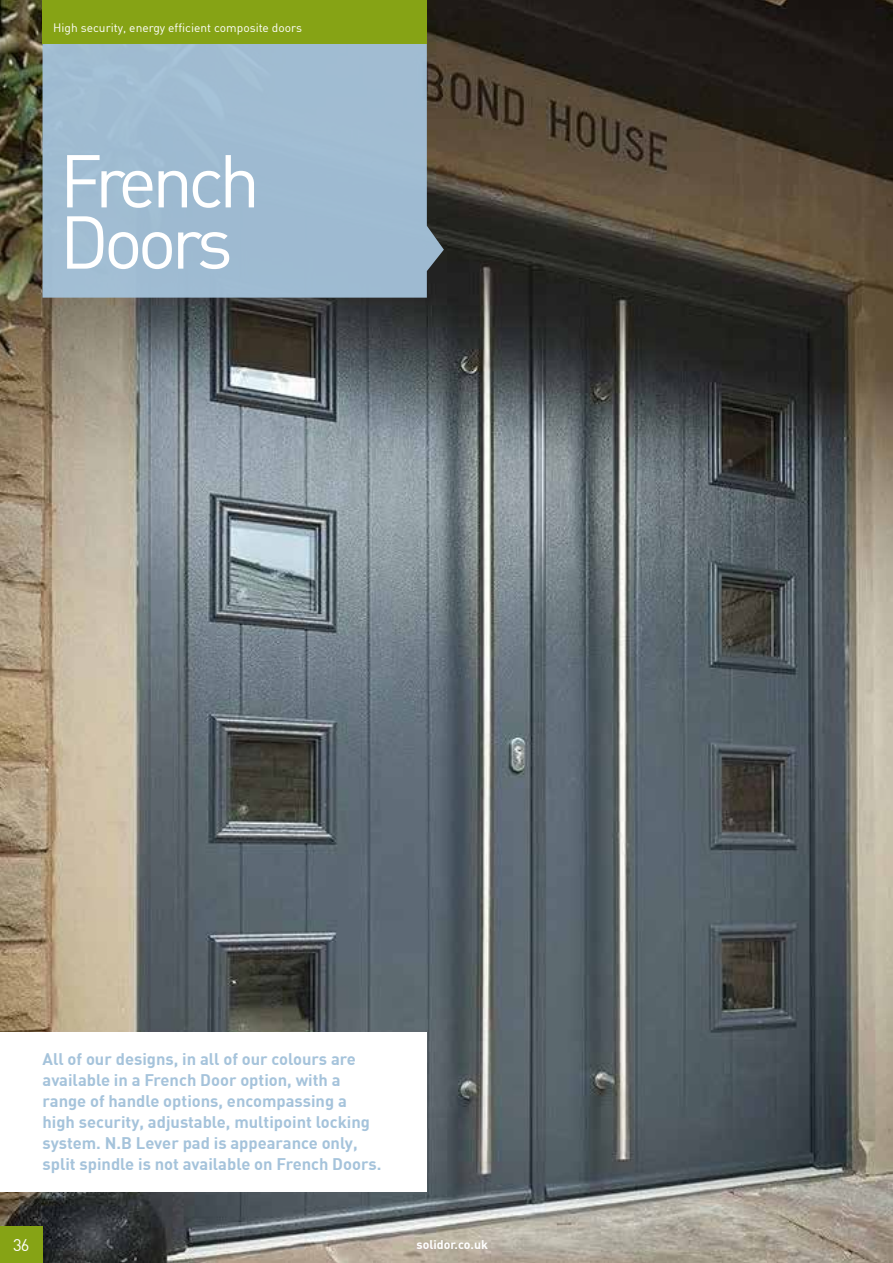
<style>
.page{position:relative;width:893px;height:1263px;background:#fff}
.page>*{position:absolute;margin:0;border:0;box-sizing:border-box;transform-origin:0 0}
.t1{font:73.5px/61.2px "DIN";letter-spacing:-.07em;color:#fff}
.t2{font:16.65px "DIN";color:#fff}
.t3{font:700 16.5px/21px "DIN";color:#a5c3db}
.t4{font:700 12.3px "DIN";color:#fff}
.t5{font:12px "DIN";color:#fff}
</style>
<div class="page">
<img style="left:0;top:0;width:893px;height:1263px">
<div style="left:0;top:1032px;width:427px;height:160px;background:#fff"></div>
<div style="left:0;top:1226px;width:43px;height:37px;background:#86a315"></div>
<div style="left:43px;top:42px;width:401px;height:256px;background:#9fbbd1"></div>
<div style="left:42px;top:0;width:385px;height:43px;background:#86a315"></div>
<p class="t5" style="left:53px;top:20px;width:250px">High security, energy efficient composite doors</p>
<h1 class="t1" style="left:60px;top:149px;width:202px">French<br>Doors</h1>
<p class="t3" style="left:43px;top:1048px;width:340px">All of our designs, in all of our colours are available in a French Door option, with a range of handle options, encompassing a high security, adjustable, multipoint locking system. N.B Lever pad is appearance only, split spindle is not available on French Doors.</p>
<p class="t2" style="left:13px;top:1234px;width:18px">36</p>
<p class="t4" style="left:417px;top:1236px;width:73px">solidor.co.uk</p>
</div>
